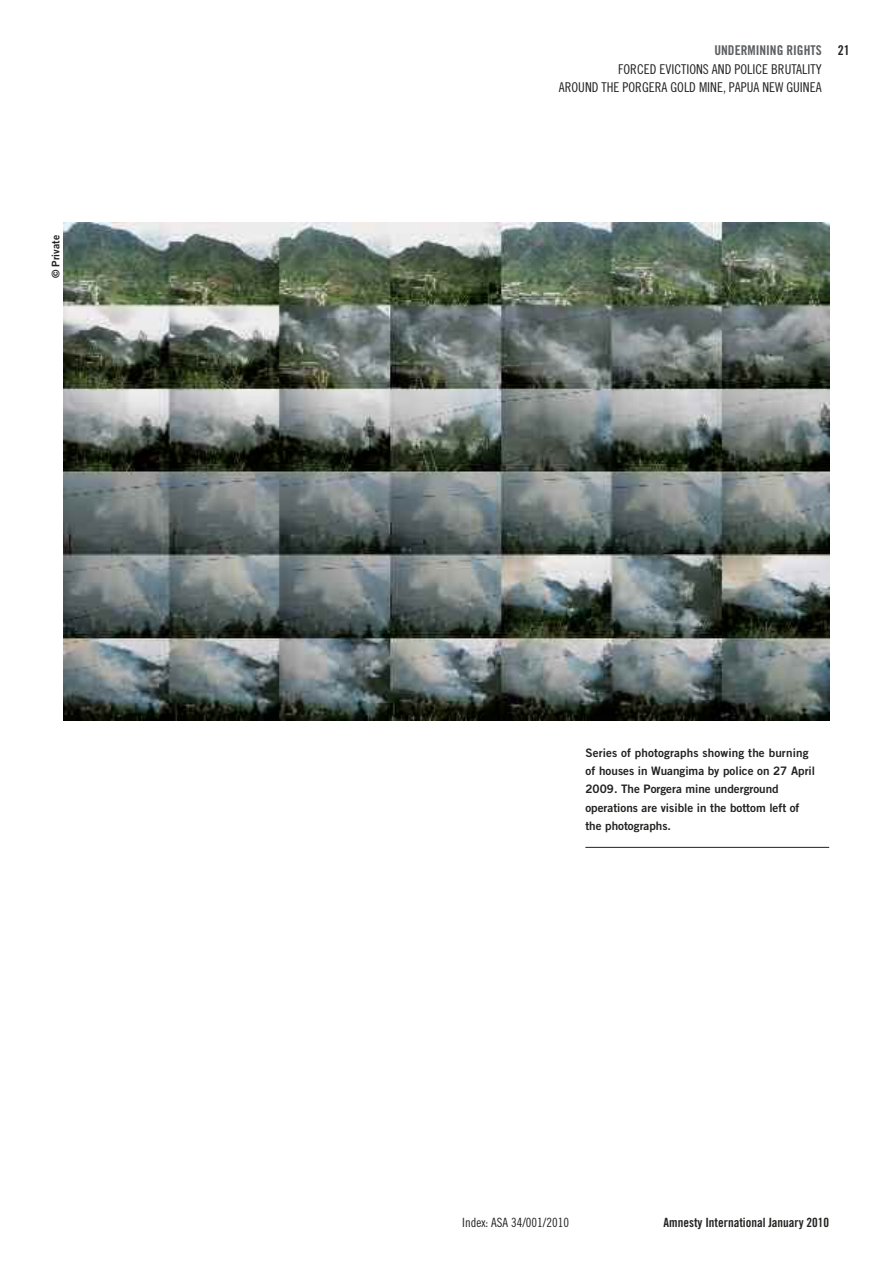
<style>
.page{position:relative;width:893px;height:1263px;background:#fff}
.page>*{position:absolute;margin:0;border:0;box-sizing:border-box;transform-origin:0 0}
.t1{font:13.5px/18.5px "Amnesty Trade Gothic Cn 18";color:#222221;text-align:right}
.t2{font:13.5px "Amnesty Trade Gothic Bd Cn 20 OTF";color:#222221}
.t3{font:12.75px "Amnesty Trade Gothic Bd Cn 20 OTF";color:#222221}
.t4{font:12.75px "Amnesty Trade Gothic Cn 18";color:#222221}
.t5{font:11.7px/18.5px "Amnesty Trade Gothic Bd 2";color:#222221}
.t6{font:10.5px "Amnesty Trade Gothic Bd 2";color:#222221}
.s1{font-family:"Amnesty Trade Gothic Bd Cn 20 OTF";color:#5a5f62}
</style>
<div class="page">
<img style="left:64px;top:223px;width:765px;height:498px">
<hr style="left:585px;top:847px;width:244px;height:1px;background:#222221">
<p class="t6" style="left:49px;top:278px;width:45px;rotate:-90deg">© Private</p>
<p class="t1" style="left:559px;top:41px;width:264px"><span class="s1">UNDERMINING RIGHTS<br></span>FORCED EVICTIONS AND POLICE BRUTALITY<br>AROUND THE PORGERA GOLD MINE, PAPUA NEW GUINEA</p>
<p class="t2" style="left:838px;top:42px;width:13px">21</p>
<p class="t5" style="left:585px;top:743px;width:231px">Series of photographs showing the burning of houses in Wuangima by police on 27 April 2009. The Porgera mine underground operations are visible in the bottom left of the photographs.</p>
<p class="t4" style="left:462px;top:1215px;width:108px">Index: ASA 34/001/2010</p>
<p class="t3" style="left:664px;top:1215px;width:167px">Amnesty International January 2010</p>
</div>
